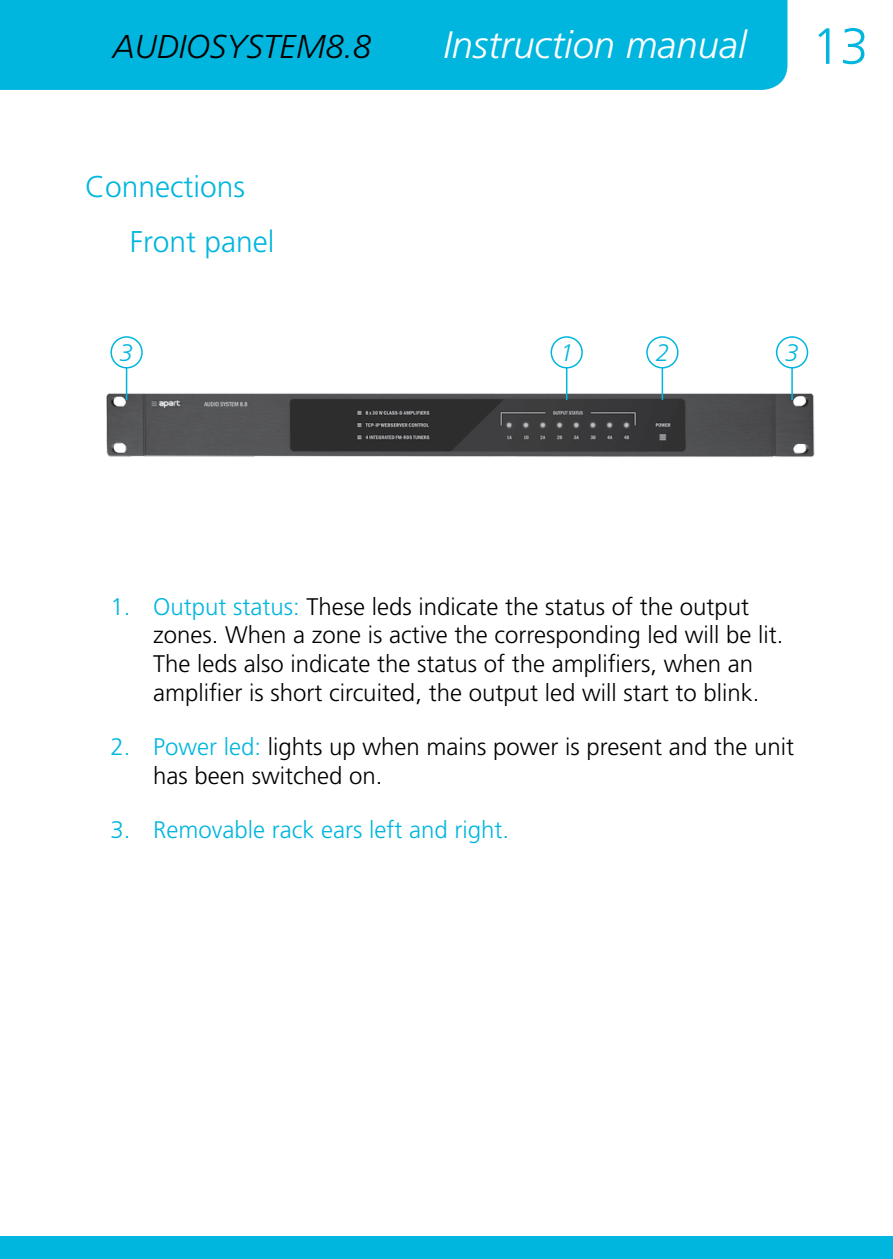
<style>
.page{position:relative;width:893px;height:1259px;background:#fff}
.page>*{position:absolute;margin:0;border:0;box-sizing:border-box;transform-origin:0 0}
.t1{font:300 51px "Frutiger LT Std";color:#00b6de}
.t2{font:italic 300 38.1px "Frutiger LT Std";color:#fff}
.t3{font:italic 300 33px "Frutiger LT Std";color:#000}
.t4{font:300 30px/55.2px "Frutiger LT Std";color:#00b6de}
.t5{font:300 24px/28.8px "Frutiger LT Std";color:#000}
.t6{font:300 24px "Frutiger LT Std";color:#00b6de}
.t7{font:italic 300 24px "Frutiger LT Std";color:#00b6de}
.s1{color:#00b6de}
</style>
<div class="page">
<div style="left:0;top:0;width:787px;height:90px;background:#00b6de"></div>
<div style="left:0;top:1236px;width:893px;height:23px;background:#00b6de"></div>
<img style="left:106px;top:384px;width:709px;height:73px">
<div style="left:551px;top:336px;width:32px;height:32px;border:2px solid #00b6de;border-radius:50%"></div>
<hr style="left:566px;top:368px;width:1px;height:32px;background:#00b6de">
<div style="left:646px;top:336px;width:32px;height:32px;border:2px solid #00b6de;border-radius:50%"></div>
<hr style="left:662px;top:368px;width:1px;height:32px;background:#00b6de">
<div style="left:776px;top:336px;width:32px;height:32px;border:2px solid #00b6de;border-radius:50%"></div>
<hr style="left:791px;top:368px;width:2px;height:32px;background:#00b6de">
<div style="left:110px;top:336px;width:33px;height:32px;border:2px solid #00b6de;border-radius:50%"></div>
<hr style="left:126px;top:368px;width:1px;height:32px;background:#00b6de">
<h3 class="t3" style="left:113px;top:28px;width:260px">AUDIOSYSTEM8.8</h3>
<h2 class="t2" style="left:443px;top:23px;width:305px">Instruction manual</h2>
<h1 class="t1" style="left:812px;top:17px;width:58px">13</h1>
<p class="t4" style="left:130px;top:159px;width:146px;text-indent:-45px">Connections<br>Front panel</p>
<p class="t7" style="left:120px;top:339px;width:15px">3</p>
<p class="t7" style="left:560px;top:339px;width:15px">1</p>
<p class="t7" style="left:656px;top:339px;width:15px">2</p>
<p class="t7" style="left:785px;top:339px;width:15px">3</p>
<p class="t5" style="left:153px;top:592px;width:632px;text-indent:-43px"><span class="s1">1. Output status:</span> These leds indicate the status of the output zones. When a zone is active the corresponding led will be lit.<br>The leds also indicate the status of the amplifiers, when an amplifier is short circuited, the output led will start to blink.</p>
<p class="t5" style="left:153px;top:733px;width:643px;text-indent:-43px"><span class="s1">2. Power led:</span> lights up when mains power is present and the unit has been switched on.</p>
<p class="t6" style="left:111px;top:816px;width:400px">3. Removable rack ears left and right.</p>
</div>
